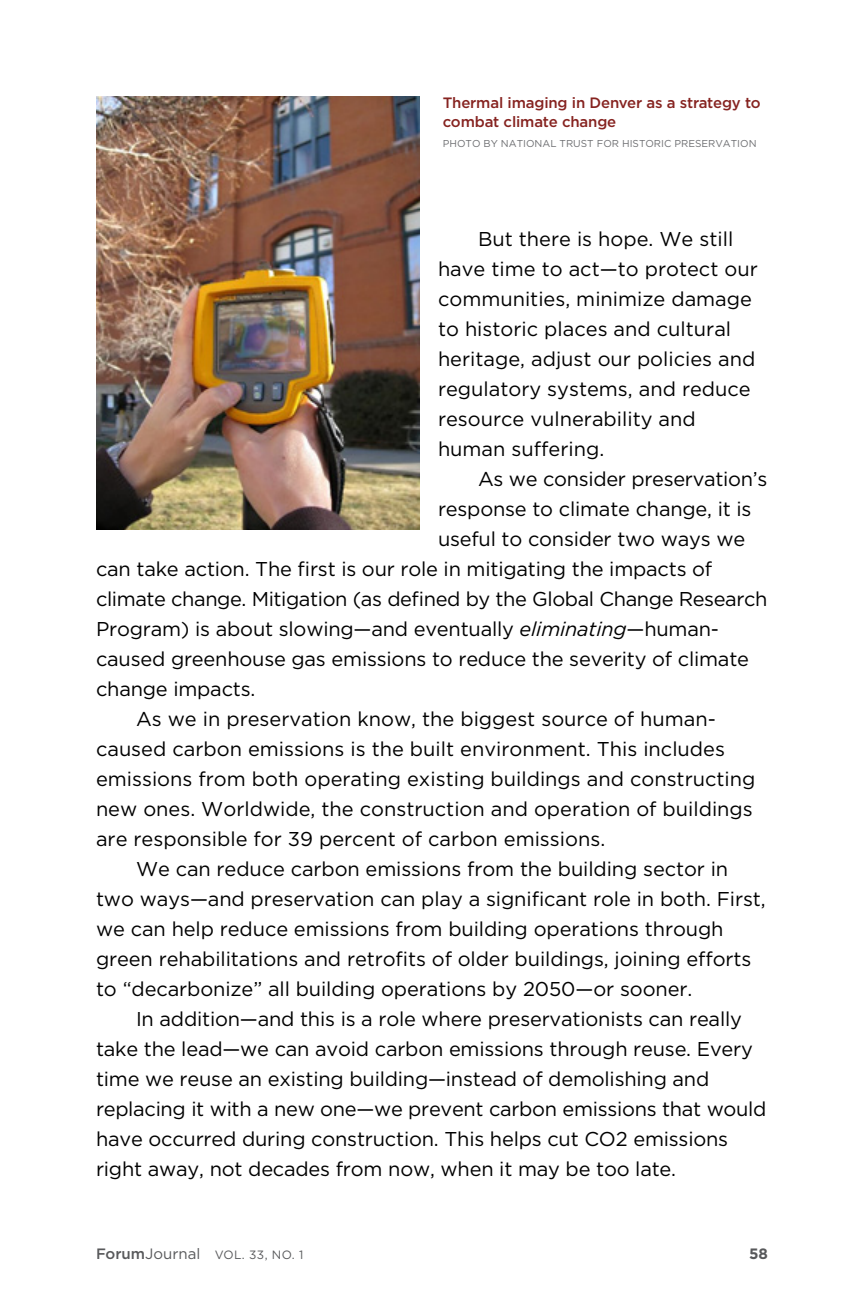
<style>
.page{position:relative;width:864px;height:1296px;background:#fff}
.page>*{position:absolute;margin:0;border:0;box-sizing:border-box;transform-origin:0 0}
._02_Body{font:20px/30px "Gotham";letter-spacing:-.005em;color:#000}
._03_CAPTION{font:500 15px/19px "Gotham";letter-spacing:-.01em;color:#862320}
.t1{font:700 15px "Gotham";color:#58595b}
.t2{font:12px "Gotham";letter-spacing:.03em;color:#58595b}
._03_CREDIT{font:10px "Gotham";color:#6d6e71}
.s1{font-style:italic}
.s2{font-weight:500;font-size:15px}
.s3{font-size:15px}
</style>
<div class="page">
<img style="left:96px;top:96px;width:324px;height:433px">
<p class="_03_CAPTION" style="left:443px;top:93px;width:319px">Thermal imaging in Denver as a strategy to combat climate change</p>
<p class="_03_CREDIT" style="left:443px;top:137px;width:315px">PHOTO BY NATIONAL TRUST FOR HISTORIC PRESERVATION</p>
<p class="_02_Body" style="left:438px;top:223px;width:321px;text-indent:40px">But there is hope. We still have time to act—to protect our communities, minimize damage to historic places and cultural heritage, adjust our policies and regulatory systems, and reduce resource vulnerability and human suffering.</p>
<p class="_02_Body" style="left:478px;top:463px;width:291px">As we consider preservation’s</p>
<p class="_02_Body" style="left:438px;top:493px;width:315px">response to climate change, it is</p>
<p class="_02_Body" style="left:438px;top:523px;width:309px">useful to consider two ways we</p>
<p class="_02_Body" style="left:96px;top:553px;width:618px">can take action. The first is our role in mitigating the impacts of</p>
<p class="_02_Body" style="left:96px;top:583px;width:673px">climate change. Mitigation (as defined by the Global Change Research</p>
<p class="_02_Body" style="left:96px;top:613px;width:625px">Program) is about slowing—and eventually <span class="s1">eliminating</span>—human-</p>
<p class="_02_Body" style="left:96px;top:643px;width:655px">caused greenhouse gas emissions to reduce the severity of climate</p>
<p class="_02_Body" style="left:96px;top:673px;width:161px">change impacts.</p>
<p class="_02_Body" style="left:96px;top:703px;width:661px;text-indent:40px">As we in preservation know, the biggest source of human&shy;caused carbon emissions is the built environment. This includes emissions from both operating existing buildings and constructing new ones. Worldwide, the construction and operation of buildings are responsible for 39 percent of carbon emissions.</p>
<p class="_02_Body" style="left:96px;top:853px;width:671px;text-indent:40px">We can reduce carbon emissions from the building sector in two ways—and preservation can play a significant role in both. First, we can help reduce emissions from building operations through green rehabilitations and retrofits of older buildings, joining efforts to “decarbonize” all building operations by 2050—or sooner.</p>
<p class="_02_Body" style="left:96px;top:1003px;width:672px;text-indent:40px">In addition—and this is a role where preservationists can really take the lead—we can avoid carbon emissions through reuse. Every time we reuse an existing building—instead of demolishing and replacing it with a new one—we prevent carbon emissions that would have occurred during construction. This helps cut CO2 emissions right away, not decades from now, when it may be too late.</p>
<p class="t2" style="left:96px;top:1247px;width:209px"><span class="s2">Forum</span><span class="s3">Journal</span> VOL. 33, NO. 1</p>
<p class="t1" style="left:749px;top:1244px;width:20px">58</p>
</div>
